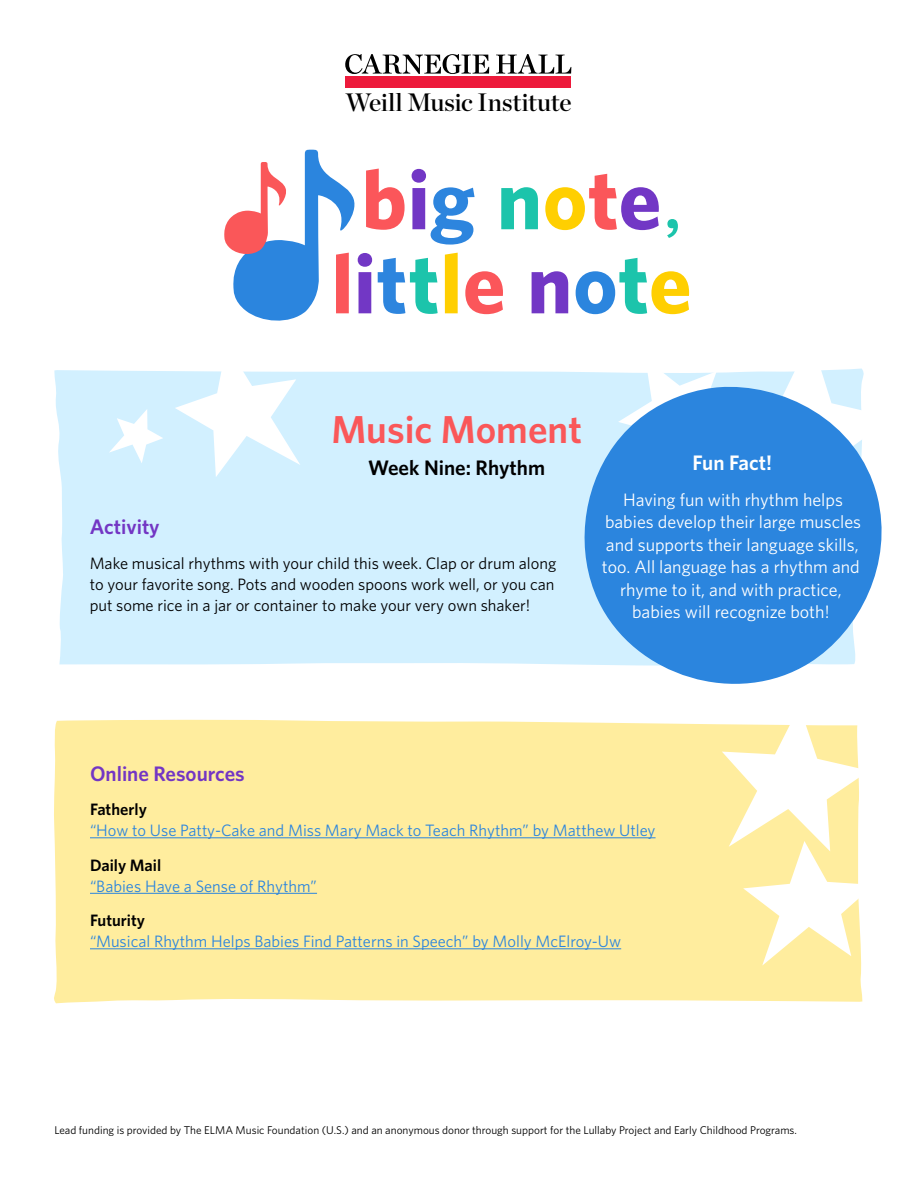
<style>
.page{position:relative;width:918px;height:1188px;background:#fff}
.page>*{position:absolute;margin:0;border:0;box-sizing:border-box;transform-origin:0 0}
.t1{font:600 39px "Whitney";color:#fa5759}
.t2{font:25.2px "Chronicle Display Semi";letter-spacing:-.005em;color:#000}
.t3{font:600 21px "Whitney";color:#7336c4}
.t4{font:600 21px "Whitney";color:#000}
.t5{font:600 21px "Whitney";color:#fff}
.t6{font:18px/22.5px "Whitney";color:#fff;text-align:center}
.t7{font:16.5px/21px "Whitney";color:#000;text-align:justify}
.t8{font:16.5px "Whitney";color:#2b85de}
.t9{font:600 16.5px "Whitney";color:#000}
.t10{font:11.25px "Whitney";color:#000}
</style>
<div class="page">
<div style="left:54px;top:370px;width:564px;height:295px;background:#d2f0ff"></div>
<svg style="left:175px;top:370px;width:125px;height:107px"></svg>
<svg style="left:618px;top:368px;width:246px;height:15px"></svg>
<svg style="left:109px;top:409px;width:54px;height:54px"></svg>
<div style="left:54px;top:719px;width:808px;height:284px;background:#ffed9e"></div>
<svg style="left:722px;top:719px;width:140px;height:247px"></svg>
<hr style="left:90px;top:837px;width:566px;height:1px;background:#2b85de">
<hr style="left:90px;top:893px;width:227px;height:1px;background:#2b85de">
<hr style="left:90px;top:948px;width:531px;height:1px;background:#2b85de">
<svg style="left:345px;top:54px;width:144px;height:20px"></svg>
<svg style="left:496px;top:54px;width:75px;height:20px"></svg>
<div style="left:346px;top:76px;width:225px;height:12px;background:#ed1a3b"></div>
<svg style="left:224px;top:150px;width:465px;height:171px"></svg>
<svg style="left:576px;top:383px;width:306px;height:301px;background:#59a1e6"></svg>
<h2 class="t2" style="left:345px;top:83px;width:228px">Weill Music Institute</h2>
<h1 class="t1" style="left:331px;top:404px;width:252px">Music Moment</h1>
<p class="t4" style="left:368px;top:454px;width:178px">Week Nine: Rhythm</p>
<p class="t3" style="left:90px;top:513px;width:71px">Activity</p>
<p class="t7" style="left:90px;top:552px;width:468px">Make musical rhythms with your child this week. Clap or drum along to your favorite song. Pots and wooden spoons work well, or you can put some rice in a jar or container to make your very own shaker!</p>
<p class="t5" style="left:693px;top:448px;width:81px">Fun Fact!</p>
<p class="t6" style="left:602px;top:488px;width:261px">Having fun with rhythm helps babies develop their large muscles and supports their language skills, too. All language has a rhythm and rhyme to it, and with practice, babies will recognize both!</p>
<p class="t3" style="left:90px;top:759px;width:156px">Online Resources</p>
<p class="t9" style="left:90px;top:798px;width:58px">Fatherly</p>
<p class="t8" style="left:90px;top:819px;width:567px">“How to Use Patty-Cake and Miss Mary Mack to Teach Rhythm” by Matthew Utley</p>
<p class="t9" style="left:90px;top:854px;width:73px">Daily Mail</p>
<p class="t8" style="left:90px;top:875px;width:229px">“Babies Have a Sense of Rhythm”</p>
<p class="t9" style="left:90px;top:909px;width:56px">Futurity</p>
<p class="t8" style="left:90px;top:930px;width:533px">“Musical Rhythm Helps Babies Find Patterns in Speech” by Molly McElroy-Uw</p>
<p class="t10" style="left:54px;top:1123px;width:744px">Lead funding is provided by The ELMA Music Foundation (U.S.) and an anonymous donor through support for the Lullaby Project and Early Childhood Programs.</p>
</div>
